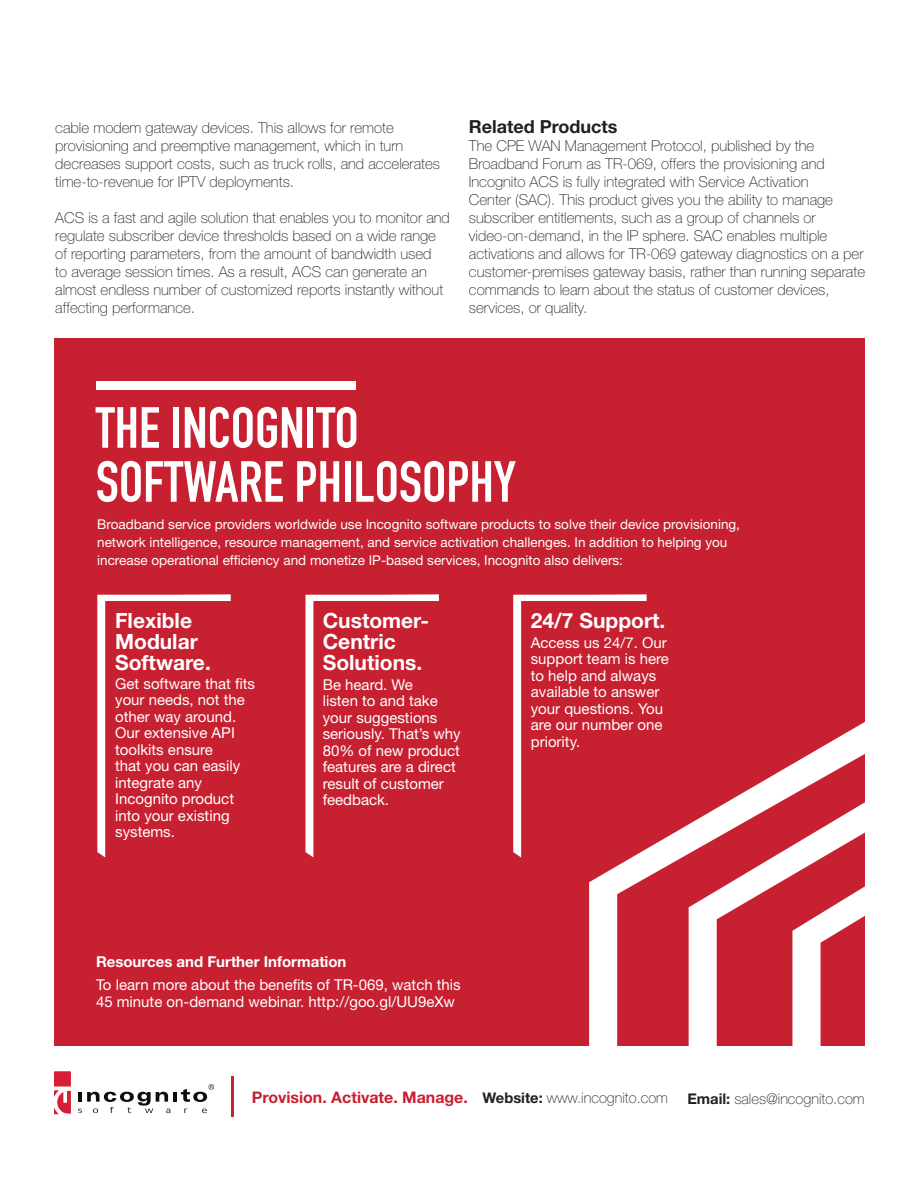
<style>
.page{position:relative;width:918px;height:1188px;background:#fff}
.page>*{position:absolute;margin:0;border:0;box-sizing:border-box;transform-origin:0 0}
.t1{font:57px "DIN Engschrift Std";color:#fff}
.t2{font:700 21px/21px "Helvetica Neue LT Std";color:#fff}
.t3{font:700 18px "Helvetica Neue LT Std";color:#231f20}
.t4{font:700 15.9px "Helvetica Neue LT Std";color:#c72031}
.t5{font:100 15px/18px "Helvetica Neue LT Std";color:#231f20}
.t6{font:15px/16.5px "Helvetica Neue LT Std";color:#fff}
.t7{font:700 15px "Helvetica Neue LT Std";color:#fff}
.t8{font:100 14.7px "Helvetica Neue LT Std";color:#231f20}
.t9{font:13.5px/18px "Helvetica Neue LT Std";color:#fff}
.s1{font-size:14.7px;color:#231f20}
.s2{font-weight:100;font-size:14.7px;color:#231f20}
.s3{font-weight:700}
</style>
<div class="page">
<div style="left:54px;top:338px;width:810px;height:707px;background:#c72031"></div>
<div style="left:96px;top:381px;width:260px;height:8px;background:#fff"></div>
<svg style="left:589px;top:691px;width:276px;height:355px"></svg>
<svg style="left:689px;top:771px;width:176px;height:275px"></svg>
<hr style="left:231px;top:1077px;width:3px;height:40px;background:#c72031">
<div style="left:54px;top:1071px;width:17px;height:16px;background:#d81e36"></div>
<svg style="left:54px;top:1084px;width:17px;height:30px"></svg>
<hr style="left:173px;top:1092px;width:4px;height:10px;background:#0e0d0c">
<svg style="left:78px;top:1092px;width:93px;height:21px"></svg>
<svg style="left:184px;top:1108px;width:4px;height:5px"></svg>
<svg style="left:202px;top:1108px;width:5px;height:5px"></svg>
<svg style="left:181px;top:1084px;width:33px;height:18px"></svg>
<svg style="left:97px;top:594px;width:134px;height:264px"></svg>
<svg style="left:513px;top:594px;width:134px;height:264px"></svg>
<svg style="left:306px;top:594px;width:133px;height:264px"></svg>
<p class="t5" style="left:55px;top:118px;width:386px">cable modem gateway devices. This allows for remote provisioning and preemptive management, which in turn decreases support costs, such as truck rolls, and accelerates time-to-revenue for IPTV deployments.</p>
<p class="t5" style="left:55px;top:208px;width:396px">ACS is a fast and agile solution that enables you to monitor and regulate subscriber device thresholds based on a wide range of reporting parameters, from the amount of bandwidth used<br>to average session times. As a result, ACS can generate an almost endless number of customized reports instantly without affecting performance.</p>
<p class="t3" style="left:469px;top:115px;width:150px">Related Products</p>
<p class="t5" style="left:469px;top:136px;width:398px">The CPE WAN Management Protocol, published by the Broadband Forum as TR-069, offers the provisioning and Incognito ACS is fully integrated with Service Activation<br>Center (SAC). This product gives you the ability to manage subscriber entitlements, such as a group of channels or video-on-demand, in the IP sphere. SAC enables multiple activations and allows for TR-069 gateway diagnostics on a per customer-premises gateway basis, rather than running separate commands to learn about the status of customer devices, services, or quality.</p>
<h1 class="t1" style="left:96px;top:394px;width:265px">THE INCOGNITO</h1>
<h1 class="t1" style="left:96px;top:448px;width:422px">SOFTWARE PHILOSOPHY</h1>
<p class="t9" style="left:97px;top:515px;width:644px">Broadband service providers worldwide use Incognito software products to solve their device provisioning, network intelligence, resource management, and service activation challenges. In addition to helping you increase operational efficiency and monetize IP-based services, Incognito also delivers:</p>
<h2 class="t2" style="left:115px;top:609px;width:97px">Flexible<br>Modular<br>Software.</h2>
<p class="t6" style="left:115px;top:675px;width:141px">Get software that fits your needs, not the other way around.<br>Our extensive API toolkits ensure<br>that you can easily integrate any<br>Incognito product into your existing systems.</p>
<h2 class="t2" style="left:323px;top:609px;width:108px">Customer-<br>Centric<br>Solutions.</h2>
<p class="t6" style="left:323px;top:676px;width:140px">Be heard. We<br>listen to and take your suggestions seriously. That’s why<br>80% of new product features are a direct result of customer feedback.</p>
<p class="t7" style="left:96px;top:952px;width:252px">Resources and Further Information</p>
<p class="t6" style="left:96px;top:976px;width:366px">To learn more about the benefits of TR-069, watch this<br>45 minute on-demand webinar. http://goo.gl/UU9eXw</p>
<h2 class="t2" style="left:531px;top:609px;width:136px">24/7 Support.</h2>
<p class="t6" style="left:531px;top:634px;width:140px">Access us 24/7. Our support team is here to help and always available to answer your questions. You are our number one priority.</p>
<p class="t4" style="left:252px;top:1088px;width:418px">Provision. Activate. Manage. <span class="s1">Website:</span> <span class="s2">www.incognito.com</span></p>
<p class="t8" style="left:687px;top:1090px;width:179px"><span class="s3">Email:</span> sales@incognito.com</p>
</div>
